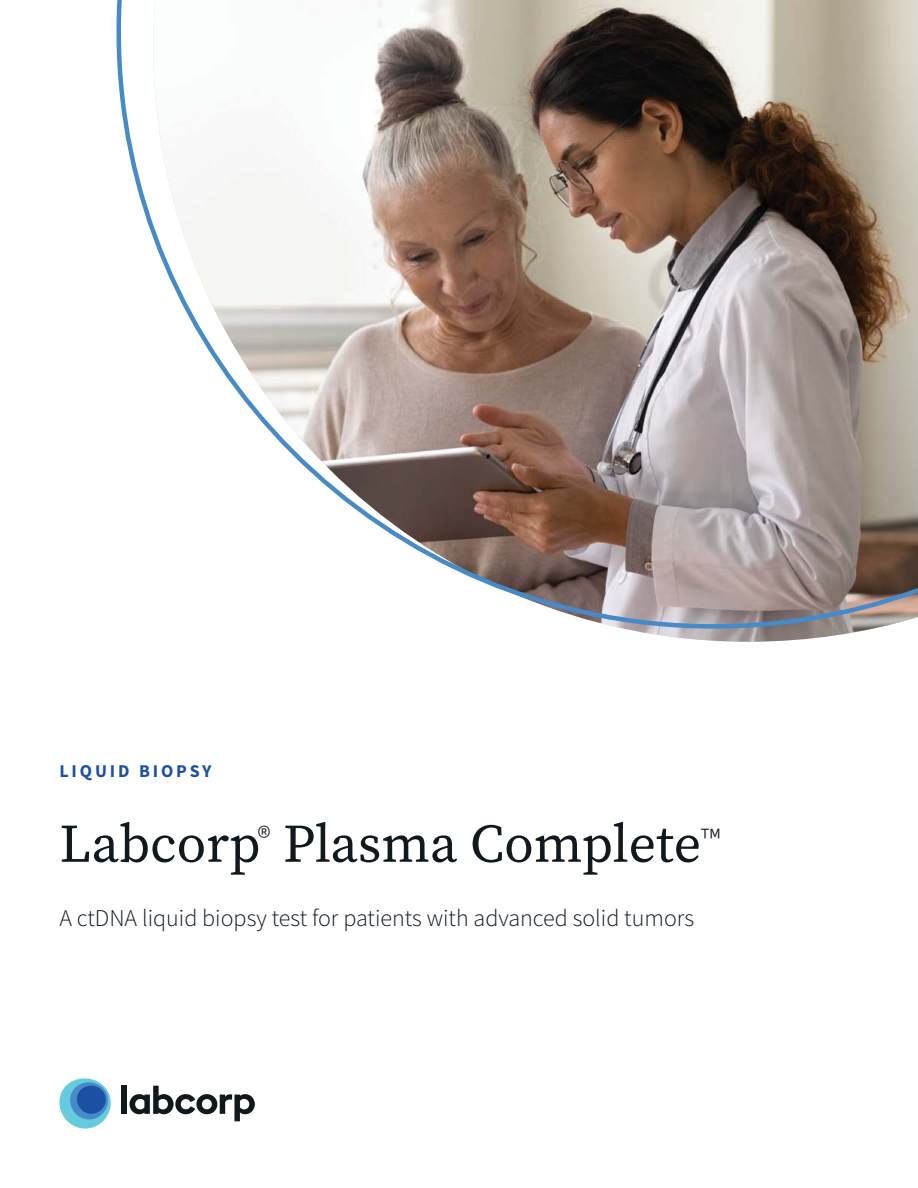
<style>
.page{position:relative;width:918px;height:1188px;background:#fff}
.page>*{position:absolute;margin:0;border:0;box-sizing:border-box;transform-origin:0 0}
.t1{font:54px "Source Serif Pro";color:#101820}
.t2{font:300 24px "Source Sans Pro";color:#101820}
.t3{font:700 18px "Source Sans Pro";letter-spacing:.16em;color:#1c50a3}
</style>
<div class="page">
<div style="left:122px;top:1086px;width:5px;height:28px;background:#101820"></div>
<svg style="left:130px;top:1086px;width:125px;height:35px"></svg>
<svg style="left:59px;top:1078px;width:52px;height:51px"></svg>
<img style="left:626px;top:629px;width:245px;height:13px">
<img style="left:116px;top:0;width:802px;height:629px">
<p class="t3" style="left:59px;top:764px;width:154px">LIQUID BIOPSY</p>
<h1 class="t1" style="left:59px;top:821px;width:663px">Labcorp<sup>®</sup> Plasma Complete<sup>™</sup></h1>
<p class="t2" style="left:59px;top:908px;width:636px">A ctDNA liquid biopsy test for patients with advanced solid tumors</p>
</div>
